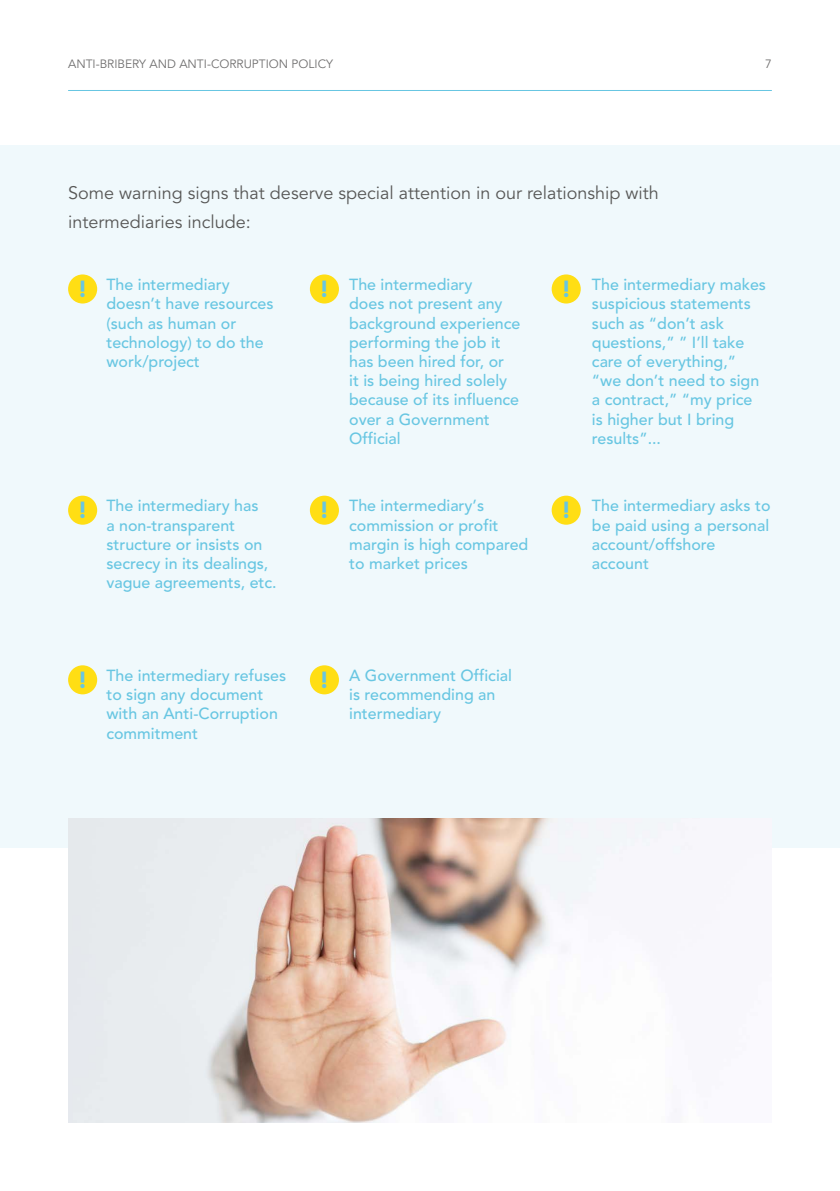
<style>
.page{position:relative;width:840px;height:1191px;background:#fff}
.page>*{position:absolute;margin:0;border:0;box-sizing:border-box;transform-origin:0 0}
.t1{font:900 23.2px "Avenir";color:#68c6e2}
.t2{font:18px/28px "Avenir";color:#575756}
.t3{font:500 16px/19.2px "Avenir";color:#68c6e2}
.t4{font:12px "Avenir";color:#706f6f}
</style>
<div class="page">
<hr style="left:68px;top:90px;width:703px;height:1px;background:#68c6e2">
<div style="left:0;top:145px;width:839px;height:702px;background:#f0f9fc"></div>
<div style="left:68px;top:274px;width:29px;height:29px;background:#ffde14;border-radius:50%"></div>
<div style="left:68px;top:495px;width:29px;height:30px;background:#ffde14;border-radius:50%"></div>
<div style="left:68px;top:665px;width:29px;height:29px;background:#ffde14;border-radius:50%"></div>
<div style="left:310px;top:274px;width:29px;height:29px;background:#ffde14;border-radius:50%"></div>
<div style="left:310px;top:495px;width:29px;height:30px;background:#ffde14;border-radius:50%"></div>
<div style="left:310px;top:665px;width:29px;height:29px;background:#ffde14;border-radius:50%"></div>
<div style="left:551px;top:274px;width:29px;height:29px;background:#ffde14;border-radius:50%"></div>
<div style="left:551px;top:495px;width:29px;height:30px;background:#ffde14;border-radius:50%"></div>
<img style="left:68px;top:818px;width:624px;height:305px">
<p class="t4" style="left:68px;top:55px;width:266px">ANTI-BRIBERY AND ANTI-CORRUPTION POLICY</p>
<p class="t4" style="left:764px;top:55px;width:8px">7</p>
<p class="t2" style="left:68px;top:180px;width:592px">Some warning signs that deserve special attention in our relationship with intermediaries include:</p>
<h1 class="t1" style="left:77px;top:272px;width:12px">!</h1>
<p class="t3" style="left:349px;top:275px;width:173px">The intermediary<br>does not present any background experience performing the job it has been hired for, or<br>it is being hired solely because of its influence over a Government<br>Official</p>
<p class="t3" style="left:106px;top:275px;width:168px">The intermediary doesn’t have resources (such as human or technology) to do the work/project</p>
<p class="t3" style="left:591px;top:275px;width:175px">The intermediary makes suspicious statements such as “don’t ask questions,” ” I’ll take care of everything,” “we don’t need to sign a contract,” “my price is higher but I bring results”...</p>
<h1 class="t1" style="left:319px;top:272px;width:12px">!</h1>
<h1 class="t1" style="left:560px;top:272px;width:12px">!</h1>
<h1 class="t1" style="left:77px;top:493px;width:12px">!</h1>
<p class="t3" style="left:106px;top:497px;width:172px">The intermediary has<br>a non-transparent structure or insists on secrecy in its dealings, vague agreements, etc.</p>
<h1 class="t1" style="left:319px;top:493px;width:12px">!</h1>
<p class="t3" style="left:349px;top:497px;width:181px">The intermediary’s commission or profit margin is high compared to market prices</p>
<h1 class="t1" style="left:560px;top:493px;width:12px">!</h1>
<p class="t3" style="left:591px;top:497px;width:180px">The intermediary asks to be paid using a personal account/offshore account</p>
<h1 class="t1" style="left:77px;top:663px;width:12px">!</h1>
<p class="t3" style="left:106px;top:666px;width:181px">The intermediary refuses to sign any document with an Anti-Corruption commitment</p>
<h1 class="t1" style="left:319px;top:663px;width:12px">!</h1>
<p class="t3" style="left:349px;top:666px;width:164px">A Government Official is recommending an intermediary</p>
</div>
